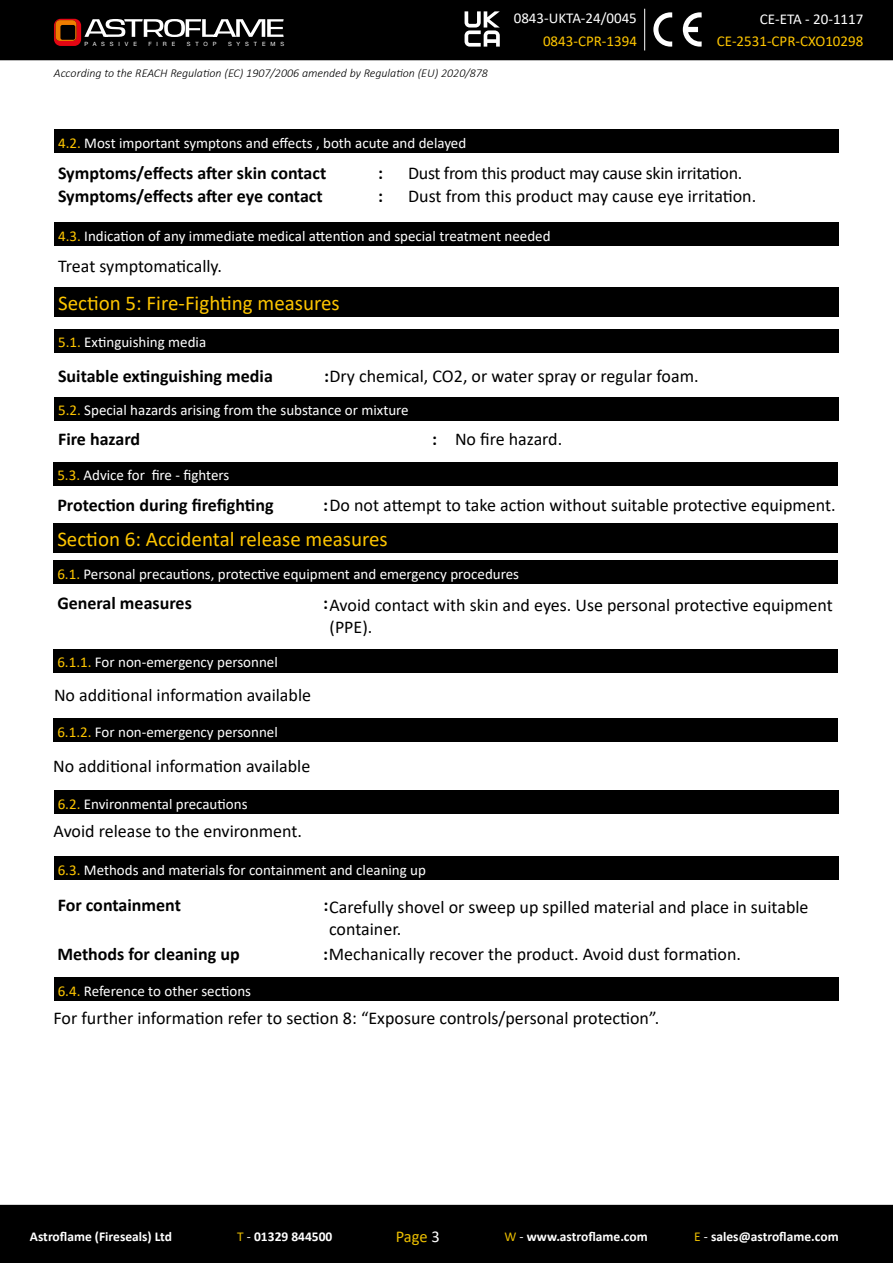
<style>
.page{position:relative;width:893px;height:1263px;background:#fff}
.page>*{position:absolute;margin:0;border:0;box-sizing:border-box;transform-origin:0 0}
.t1{font:21px "Calibri";color:#fdc500}
.t2{font:18px/21.6px "Calibri";color:#000}
.t3{font:700 18px "Calibri";color:#000}
.t4{font:18px/22.8px "Calibri";letter-spacing:-.02em;color:#000}
.t5{font:16.5px "Calibri";color:#ebbe00}
.t6{font:15px "Calibri";color:#fff}
.t7{font:15px "Calibri";color:#fdc500}
.t8{font:700 13.5px "Calibri";color:#fff}
.t9{font:italic 300 12px "Calibri";color:#000}
.t10{font:5.85px "Helvetica Neue";letter-spacing:.84em;color:#fff}
.s1{color:#fdc500}
.s2{font-weight:700}
.s3{font-weight:400;color:#ebbe00}
.s4{font-weight:400}
.s5{color:#fff}
</style>
<div class="page">
<div style="left:0;top:0;width:893px;height:60px;background:#000"></div>
<svg style="left:54px;top:19px;width:230px;height:27px"></svg>
<div style="left:0;top:1205px;width:893px;height:58px;background:#000"></div>
<hr style="left:644px;top:9px;width:1px;height:41px;background:#fff">
<svg style="left:653px;top:12px;width:19px;height:35px"></svg>
<svg style="left:683px;top:12px;width:19px;height:35px"></svg>
<svg style="left:465px;top:11px;width:35px;height:36px"></svg>
<div style="left:54px;top:130px;width:785px;height:23px;background:#000"></div>
<div style="left:54px;top:222px;width:785px;height:24px;background:#000"></div>
<div style="left:54px;top:287px;width:785px;height:30px;background:#000"></div>
<div style="left:54px;top:329px;width:785px;height:23px;background:#000"></div>
<div style="left:54px;top:397px;width:785px;height:23px;background:#000"></div>
<div style="left:53px;top:462px;width:785px;height:23px;background:#000"></div>
<div style="left:53px;top:523px;width:785px;height:30px;background:#000"></div>
<div style="left:53px;top:560px;width:785px;height:24px;background:#000"></div>
<div style="left:53px;top:649px;width:785px;height:23px;background:#000"></div>
<div style="left:53px;top:718px;width:785px;height:23px;background:#000"></div>
<div style="left:54px;top:790px;width:785px;height:24px;background:#000"></div>
<div style="left:54px;top:856px;width:785px;height:24px;background:#000"></div>
<div style="left:54px;top:977px;width:785px;height:23px;background:#000"></div>
<p class="t10" style="left:84px;top:40px;width:54px">PASSIVE</p>
<p class="t10" style="left:148px;top:40px;width:28px">FIRE</p>
<p class="t10" style="left:187px;top:40px;width:31px">STOP</p>
<p class="t10" style="left:228px;top:40px;width:58px">SYSTEMS</p>
<p class="t9" style="left:54px;top:65px;width:436px">According to the REACH Regulation (EC) 1907/2006 amended by Regulation (EU) 2020/878</p>
<p class="t6" style="left:514px;top:7px;width:125px">0843-UKTA-24/0045</p>
<p class="t7" style="left:543px;top:30px;width:95px">0843-CPR-1394</p>
<p class="t6" style="left:760px;top:9px;width:105px">CE-ETA - 20-1117</p>
<p class="t7" style="left:717px;top:30px;width:148px">CE-2531-CPR-CXO10298</p>
<p class="t6" style="left:58px;top:133px;width:410px"><span class="s1">4.2.</span> Most important symptons and effects , both acute and delayed</p>
<p class="t4" style="left:408px;top:162px;width:350px">Dust from this product may cause skin irritation.<br>Dust from this product may cause eye irritation.</p>
<p class="t3" style="left:58px;top:161px;width:270px">Symptoms/effects after skin contact</p>
<p class="t3" style="left:378px;top:161px;width:6px">:</p>
<p class="t3" style="left:58px;top:183px;width:266px">Symptoms/effects after eye contact</p>
<p class="t3" style="left:378px;top:183px;width:6px">:</p>
<p class="t6" style="left:58px;top:226px;width:494px"><span class="s1">4.3.</span> Indication of any immediate medical attention and special treatment needed</p>
<p class="t2" style="left:58px;top:254px;width:165px">Treat symptomatically.</p>
<p class="t1" style="left:58px;top:289px;width:283px">Section 5: Fire-Fighting measures</p>
<p class="t6" style="left:58px;top:332px;width:150px"><span class="s1">5.1.</span> Extinguishing media</p>
<p class="t3" style="left:58px;top:363px;width:216px">Suitable extinguishing media</p>
<p class="t2" style="left:324px;top:365px;width:376px"><span class="s2">:</span> Dry chemical, CO2, or water spray or regular foam.</p>
<p class="t6" style="left:58px;top:400px;width:352px"><span class="s1">5.2.</span> Special hazards arising from the substance or mixture</p>
<p class="t3" style="left:58px;top:426px;width:84px">Fire hazard</p>
<p class="t2" style="left:432px;top:428px;width:132px"><span class="s2">:</span> No fire hazard.</p>
<p class="t6" style="left:57px;top:465px;width:174px"><span class="s1">5.3.</span> Advice for fire - fighters</p>
<p class="t3" style="left:57px;top:492px;width:218px">Protection during firefighting</p>
<p class="t2" style="left:323px;top:494px;width:514px"><span class="s2">:</span> Do not attempt to take action without suitable protective equipment.</p>
<p class="t1" style="left:57px;top:524px;width:332px">Section 6: Accidental release measures</p>
<p class="t6" style="left:57px;top:563px;width:463px"><span class="s1">6.1.</span> Personal precautions, protective equipment and emergency procedures</p>
<p class="t3" style="left:57px;top:590px;width:136px">General measures</p>
<p class="t2" style="left:330px;top:594px;width:505px;text-indent:-6px"><span class="s2">:</span> Avoid contact with skin and eyes. Use personal protective equipment (PPE).</p>
<p class="t6" style="left:57px;top:652px;width:222px"><span class="s1">6.1.1.</span> For non-emergency personnel</p>
<p class="t2" style="left:54px;top:684px;width:259px">No additional information available</p>
<p class="t6" style="left:57px;top:721px;width:222px"><span class="s1">6.1.2.</span> For non-emergency personnel</p>
<p class="t2" style="left:53px;top:755px;width:259px">No additional information available</p>
<p class="t6" style="left:58px;top:794px;width:191px"><span class="s1">6.2.</span> Environmental precautions</p>
<p class="t2" style="left:54px;top:820px;width:250px">Avoid release to the environment.</p>
<p class="t6" style="left:58px;top:859px;width:370px"><span class="s1">6.3.</span> Methods and materials for containment and cleaning up</p>
<p class="t3" style="left:58px;top:892px;width:125px">For containment</p>
<p class="t2" style="left:329px;top:896px;width:481px;text-indent:-6px"><span class="s2">:</span> Carefully shovel or sweep up spilled material and place in suitable container.</p>
<p class="t3" style="left:57px;top:941px;width:184px">Methods for cleaning up</p>
<p class="t2" style="left:323px;top:942px;width:419px"><span class="s2">:</span> Mechanically recover the product. Avoid dust formation.</p>
<p class="t6" style="left:58px;top:980px;width:195px"><span class="s1">6.4.</span> Reference to other sections</p>
<p class="t2" style="left:54px;top:1006px;width:607px">For further information refer to section 8: “Exposure controls/personal protection”.</p>
<p class="t8" style="left:30px;top:1227px;width:144px">Astroflame (Fireseals) Ltd</p>
<p class="t8" style="left:237px;top:1227px;width:97px"><span class="s3">T</span> <span class="s4">-</span> 01329 844500</p>
<p class="t5" style="left:396px;top:1225px;width:46px">Page <span class="s5">3</span></p>
<p class="t8" style="left:505px;top:1227px;width:145px"><span class="s3">W</span> <span class="s4">-</span> www.astroflame.com</p>
<p class="t8" style="left:694px;top:1227px;width:146px"><span class="s3">E</span> <span class="s4">-</span> sales@astroflame.com</p>
</div>
